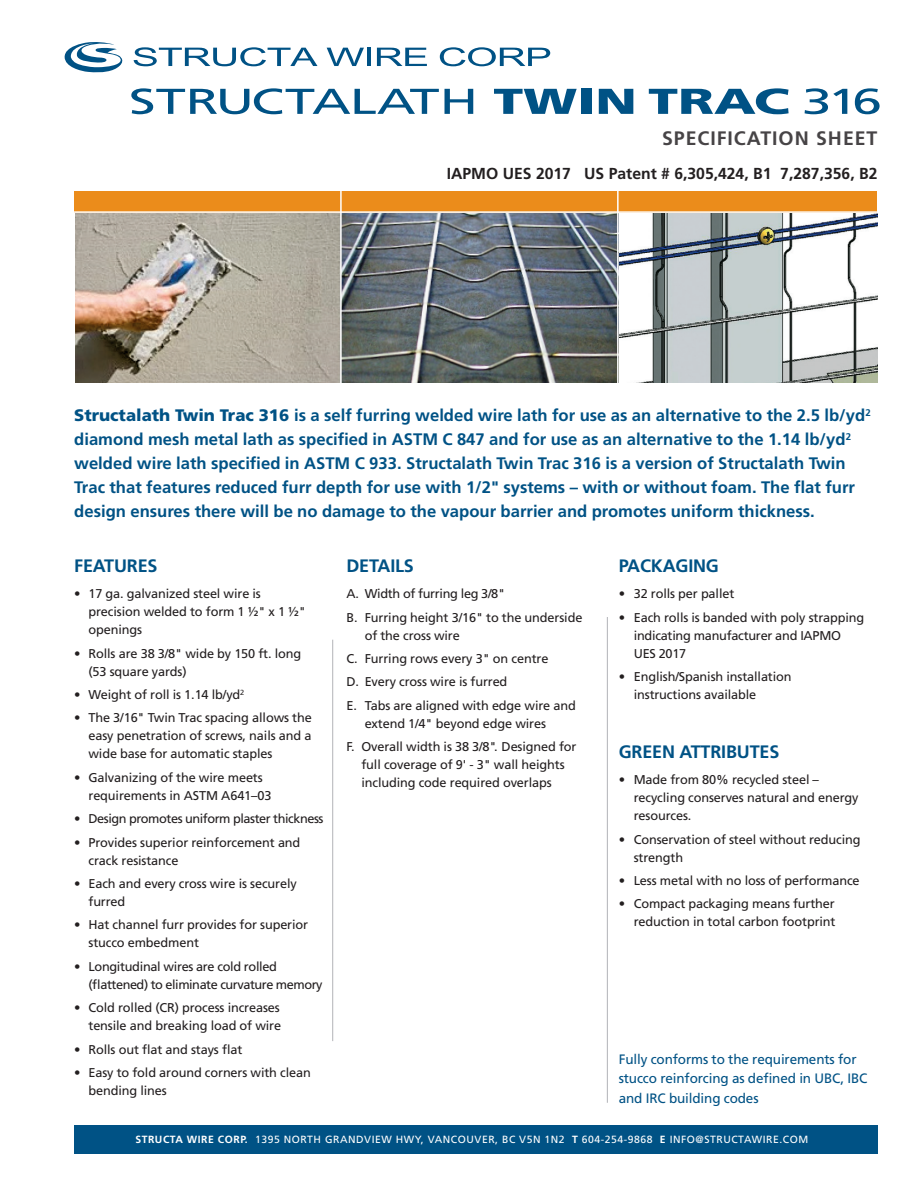
<style>
.page{position:relative;width:918px;height:1188px;background:#fff}
.page>*{position:absolute;margin:0;border:0;box-sizing:border-box;transform-origin:0 0}
.t1{font:35.85px "Frutiger";letter-spacing:-.04em;color:#005285;scale:1.5 1}
.t2{font:700 19.5px "Frutiger";letter-spacing:.05em;color:#474446}
.t3{font:700 18px "Frutiger";letter-spacing:-.01em;color:#005285}
.t4{font:700 16.65px/24px "Frutiger";color:#005285}
.t5{font:700 15.9px "Frutiger";color:#231f20}
.t6{font:13.65px/19.5px "Frutiger";letter-spacing:-.01em;color:#005285}
.t7{font:12.75px/18px "Frutiger";letter-spacing:-.01em;color:#231f20}
.t8{font:12.75px/18px "Frutiger";letter-spacing:-.035em;color:#231f20}
.t9{font:10.5px "Frutiger";letter-spacing:.05em;color:#fff}
.s1{font-weight:900}
.s2{font-weight:700}
</style>
<div class="page">
<img style="left:619px;top:213px;width:259px;height:170px">
<img style="left:75px;top:213px;width:542px;height:170px">
<div style="left:74px;top:192px;width:803px;height:21px;background:#eb8c1b"></div>
<hr style="left:332px;top:640px;width:1px;height:401px;background:#b2b3b7">
<hr style="left:607px;top:617px;width:1px;height:486px;background:#b2b3b7">
<hr style="left:340px;top:12px;width:2px;height:386px;background:#fff">
<hr style="left:34px;top:211px;width:860px;height:2px;background:#fff">
<hr style="left:617px;top:181px;width:2px;height:216px;background:#fff">
<svg style="left:134px;top:47px;width:184px;height:19px"></svg>
<svg style="left:327px;top:48px;width:37px;height:18px"></svg>
<hr style="left:367px;top:48px;width:4px;height:18px;background:#005285">
<svg style="left:377px;top:48px;width:50px;height:18px"></svg>
<svg style="left:440px;top:47px;width:110px;height:19px"></svg>
<svg style="left:64px;top:42px;width:59px;height:31px"></svg>
<hr style="left:20px;top:20px;width:542px;height:1px;background:#005285">
<hr style="left:20px;top:173px;width:542px;height:1px;background:#005285">
<div style="left:74px;top:1125px;width:804px;height:29px;background:#005285"></div>
<h1 class="t1" style="left:129px;top:80px;width:504px">STRUCTALATH <span class="s1">TWIN TRAC</span> 316</h1>
<h2 class="t2" style="left:662px;top:127px;width:217px">SPECIFICATION SHEET</h2>
<p class="t5" style="left:447px;top:164px;width:432px">IAPMO UES 2017 US Patent # 6,305,424, B1 7,287,356, B2</p>
<p class="t4" style="left:74px;top:403px;width:798px"><span class="s1">Structalath Twin Trac 316</span> is a self furring welded wire lath for use as an alternative to the 2.5 lb/yd<sup>2 </sup>diamond mesh metal lath as specified in ASTM C 847 and for use as an alternative to the 1.14 lb/yd<sup>2 </sup>welded wire lath specified in ASTM C 933. Structalath Twin Trac 316 is a version of Structalath Twin Trac that features reduced furr depth for use with 1/2" systems – with or without foam. The flat furr design ensures there will be no damage to the vapour barrier and promotes uniform thickness.</p>
<h3 class="t3" style="left:74px;top:555px;width:85px">FEATURES</h3>
<p class="t7" style="left:89px;top:585px;width:219px;text-indent:-14px">• 17 ga. galvanized steel wire is precision welded to form 1 ½" x 1 ½" openings</p>
<p class="t7" style="left:89px;top:644px;width:214px;text-indent:-14px">• Rolls are 38 3/8" wide by 150 ft. long (53 square yards)</p>
<p class="t7" style="left:74px;top:685px;width:172px">• Weight of roll is 1.14 lb/yd<sup>2</sup></p>
<p class="t7" style="left:89px;top:709px;width:225px;text-align:justify;text-indent:-14px">• The 3/16" Twin Trac spacing allows the easy penetration of screws, nails and a wide base for automatic staples</p>
<p class="t7" style="left:89px;top:768px;width:185px;text-indent:-14px">• Galvanizing of the wire meets requirements in ASTM A641–03</p>
<p class="t8" style="left:74px;top:810px;width:251px">• Design promotes uniform plaster thickness</p>
<p class="t7" style="left:89px;top:833px;width:213px;text-indent:-14px">• Provides superior reinforcement and crack resistance</p>
<p class="t7" style="left:89px;top:874px;width:210px;text-indent:-14px">• Each and every cross wire is securely furred</p>
<p class="t7" style="left:89px;top:916px;width:221px;text-indent:-14px">• Hat channel furr provides for superior stucco embedment</p>
<p class="t8" style="left:89px;top:957px;width:236px;text-indent:-14px">• Longitudinal wires are cold rolled (flattened) to eliminate curvature memory</p>
<p class="t7" style="left:74px;top:999px;width:208px;text-align:right">• Cold rolled (CR) process increases tensile and breaking load of wire</p>
<p class="t7" style="left:74px;top:1040px;width:170px">• Rolls out flat and stays flat</p>
<p class="t7" style="left:89px;top:1063px;width:224px;text-indent:-14px">• Easy to fold around corners with clean bending lines</p>
<h3 class="t3" style="left:346px;top:555px;width:69px">DETAILS</h3>
<p class="t7" style="left:346px;top:582px;width:237px;line-height:23.4px">A. Width of furring leg 3/8"<br>B. Furring height 3/16" to the underside</p>
<p class="t7" style="left:346px;top:623px;width:231px;line-height:23.4px;text-indent:18px">of the cross wire<br>C. Furring rows every 3" on centre<br>D. Every cross wire is furred<br>E. Tabs are aligned with edge wire and</p>
<p class="t7" style="left:346px;top:712px;width:232px;line-height:23.4px;text-indent:18px">extend 1/4" beyond edge wires<br>F. Overall width is 38 3/8". Designed for</p>
<p class="t7" style="left:361px;top:756px;width:205px">full coverage of 9' - 3" wall heights including code required overlaps</p>
<h3 class="t3" style="left:619px;top:555px;width:102px">PACKAGING</h3>
<p class="t7" style="left:619px;top:585px;width:117px">• 32 rolls per pallet</p>
<p class="t7" style="left:634px;top:608px;width:232px;text-indent:-15px">• Each rolls is banded with poly strapping indicating manufacturer and IAPMO<br>UES 2017</p>
<p class="t7" style="left:634px;top:667px;width:159px;text-indent:-15px">• English/Spanish installation instructions available</p>
<h3 class="t3" style="left:619px;top:741px;width:162px">GREEN ATTRIBUTES</h3>
<p class="t7" style="left:634px;top:771px;width:226px;text-indent:-15px">• Made from 80% recycled steel – recycling conserves natural and energy resources.</p>
<p class="t7" style="left:634px;top:830px;width:228px;text-indent:-15px">• Conservation of steel without reducing strength</p>
<p class="t7" style="left:619px;top:871px;width:242px">• Less metal with no loss of performance</p>
<p class="t7" style="left:619px;top:895px;width:218px;text-align:right">• Compact packaging means further reduction in total carbon footprint</p>
<p class="t6" style="left:619px;top:1049px;width:250px">Fully conforms to the requirements for stucco reinforcing as defined in UBC, IBC and IRC building codes</p>
<p class="t9" style="left:135px;top:1133px;width:674px"><span class="s2">STRUCTA WIRE CORP.</span> 1395 NORTH GRANDVIEW HWY, VANCOUVER, BC V5N 1N2 <span class="s2">T</span> 604-254-9868 <span class="s2">E</span> INFO@STRUCTAWIRE.COM</p>
</div>
